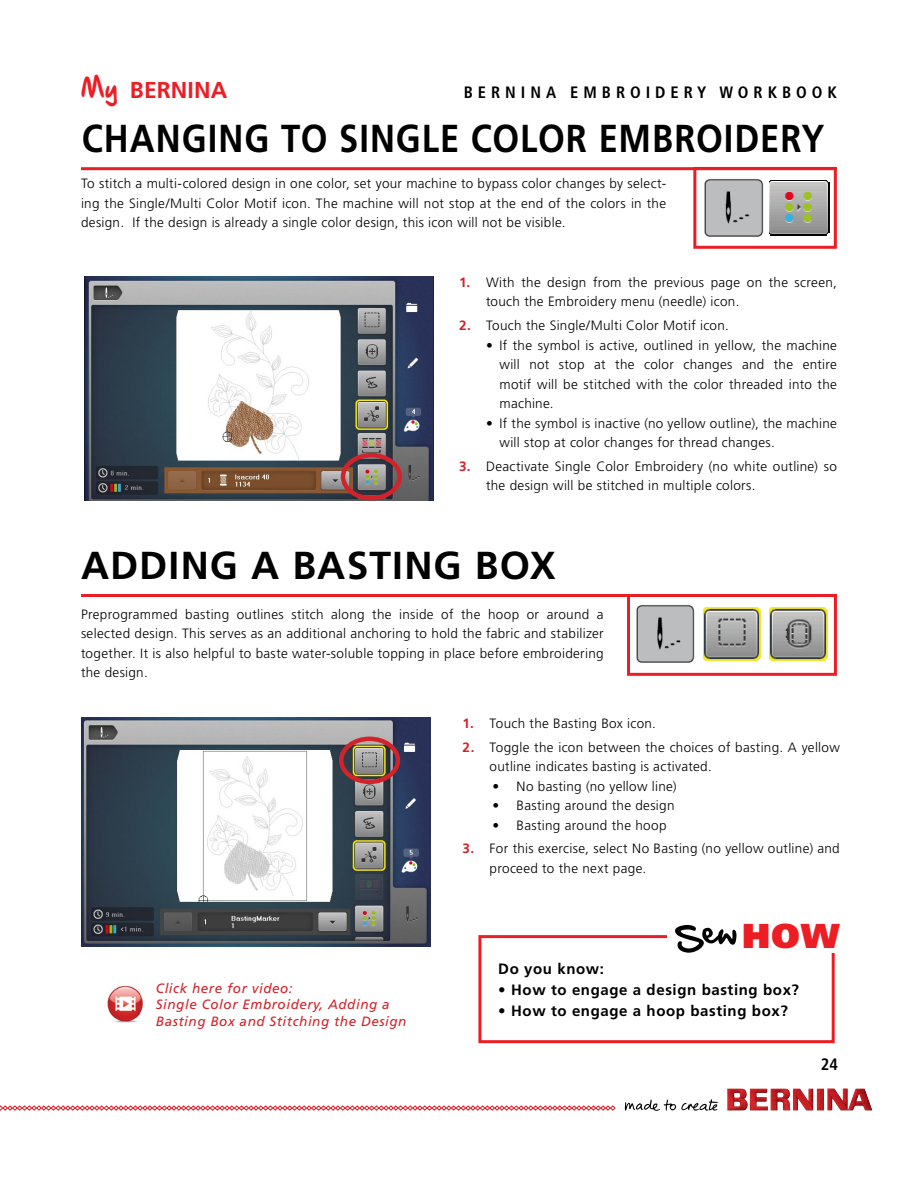
<style>
.page{position:relative;width:918px;height:1188px;background:#fff}
.page>*{position:absolute;margin:0;border:0;box-sizing:border-box;transform-origin:0 0}
.t1{font:700 39px "Frutiger LT Std";letter-spacing:.025em;color:#000;scale:.89 1}
.t2{font:700 39px "Frutiger LT Std";letter-spacing:.025em;color:#000}
.t3{font:900 34.5px "Frutiger LT Std";color:#ed1d24}
.t4{font:700 22.95px "Frutiger LT Std";letter-spacing:.005em;color:#ed1d24}
.t5{font:700 condensed 16.5px "Frutiger LT Std";letter-spacing:.3em;color:#000}
.t6{font:700 15px "Frutiger LT Std";letter-spacing:.04em;color:#000}
.t7{font:300 13.5px/19.5px "Frutiger LT Std";letter-spacing:.025em;color:#000}
.t8{font:italic 13.5px/16.5px "Frutiger LT Std";letter-spacing:.04em;color:#d2232a}
.s1{font-family:"Hand Of Sean Pro";font-weight:400}
.s2{font-weight:700;color:#d2232a}
</style>
<div class="page">
<svg style="left:0;top:1105px;width:616px;height:6px"></svg>
<svg style="left:625px;top:1099px;width:93px;height:12px"></svg>
<img style="left:727px;top:1089px;width:145px;height:21px">
<div style="left:627px;top:594px;width:210px;height:82px;border:3px solid #ed1d24"></div>
<img style="left:769px;top:180px;width:60px;height:56px">
<div style="left:478px;top:935px;width:357px;height:108px;border:3px solid #ed1d24"></div>
<div style="left:667px;top:922px;width:180px;height:31px;background:#fff"></div>
<svg style="left:675px;top:925px;width:62px;height:28px"></svg>
<img style="left:84px;top:277px;width:349px;height:223px">
<div style="left:341px;top:453px;width:61px;height:47px;border:4px solid #d2232a;border-radius:50%"></div>
<img style="left:81px;top:718px;width:349px;height:228px">
<div style="left:339px;top:737px;width:61px;height:47px;border:4px solid #d2232a;border-radius:50%"></div>
<div style="left:693px;top:167px;width:144px;height:82px;border:3px solid #ed1d24"></div>
<hr style="left:81px;top:167px;width:756px;height:3px;background:#ed1d24">
<img style="left:636px;top:604px;width:59px;height:59px">
<img style="left:703px;top:607px;width:58px;height:54px">
<hr style="left:81px;top:594px;width:756px;height:3px;background:#ed1d24">
<img style="left:769px;top:607px;width:59px;height:54px">
<img style="left:704px;top:178px;width:59px;height:59px">
<img style="left:107px;top:985px;width:36px;height:38px">
<h3 class="t4" style="left:81px;top:77px;width:148px"><span class="s1">My</span> BERNINA</h3>
<p class="t5" style="left:464px;top:82px;width:375px">BERNINA EMBROIDERY WORKBOOK</p>
<h1 class="t1" style="left:82px;top:115px;width:836px">CHANGING TO SINGLE COLOR EMBROIDERY</h1>
<p class="t7" style="left:81px;top:174px;width:587px;text-align:justify">To stitch a multi-colored design in one color, set your machine to bypass color changes by select&shy;ing the Single/Multi Color Motif icon. The machine will not stop at the end of the colors in the design. If the design is already a single color design, this icon will not be visible.</p>
<p class="t7" style="left:486px;top:273px;width:352px;text-indent:-27px"><span class="s2">1.</span> With the design from the previous page on the screen, touch the Embroidery menu (needle) icon.</p>
<p class="t7" style="left:459px;top:316px;width:271px"><span class="s2">2.</span> Touch the Single/Multi Color Motif icon.</p>
<p class="t7" style="left:500px;top:335px;width:339px;text-align:justify;text-indent:-14px">• If the symbol is active, outlined in yellow, the machine will not stop at the color changes and the entire motif will be stitched with the color threaded into the machine.</p>
<p class="t7" style="left:500px;top:413px;width:339px;text-indent:-14px">• If the symbol is inactive (no yellow outline), the machine will stop at color changes for thread changes.</p>
<p class="t7" style="left:486px;top:457px;width:353px;text-indent:-27px"><span class="s2">3.</span> Deactivate Single Color Embroidery (no white outline) so the design will be stitched in multiple colors.</p>
<h1 class="t2" style="left:81px;top:543px;width:476px">ADDING A BASTING BOX</h1>
<p class="t7" style="left:81px;top:604px;width:524px;text-align:justify">Preprogrammed basting outlines stitch along the inside of the hoop or around a selected design. This serves as an additional anchoring to hold the fabric and stabilizer together. It is also helpful to baste water-soluble topping in place before embroidering the design.</p>
<p class="t7" style="left:463px;top:714px;width:195px"><span class="s2">1.</span> Touch the Basting Box icon.</p>
<p class="t7" style="left:490px;top:737px;width:352px;text-indent:-27px"><span class="s2">2.</span> Toggle the icon between the choices of basting. A yellow outline indicates basting is activated.</p>
<p class="t7" style="left:493px;top:776px;width:186px">• No basting (no yellow line)</p>
<p class="t7" style="left:493px;top:796px;width:183px">• Basting around the design</p>
<p class="t7" style="left:493px;top:815px;width:176px">• Basting around the hoop</p>
<p class="t7" style="left:490px;top:839px;width:352px;text-indent:-27px"><span class="s2">3.</span> For this exercise, select No Basting (no yellow outline) and proceed to the next page.</p>
<p class="t8" style="left:156px;top:980px;width:252px">Click here for video:<br>Single Color Embroidery, Adding a<br>Basting Box and Stitching the Design</p>
<h2 class="t3" style="left:742px;top:914px;width:99px">HOW</h2>
<p class="t6" style="left:498px;top:960px;width:107px">Do you know:</p>
<p class="t6" style="left:498px;top:981px;width:302px">• How to engage a design basting box?</p>
<p class="t6" style="left:498px;top:1002px;width:291px">• How to engage a hoop basting box?</p>
<p class="t5" style="left:821px;top:1054px;width:19px">24</p>
</div>
